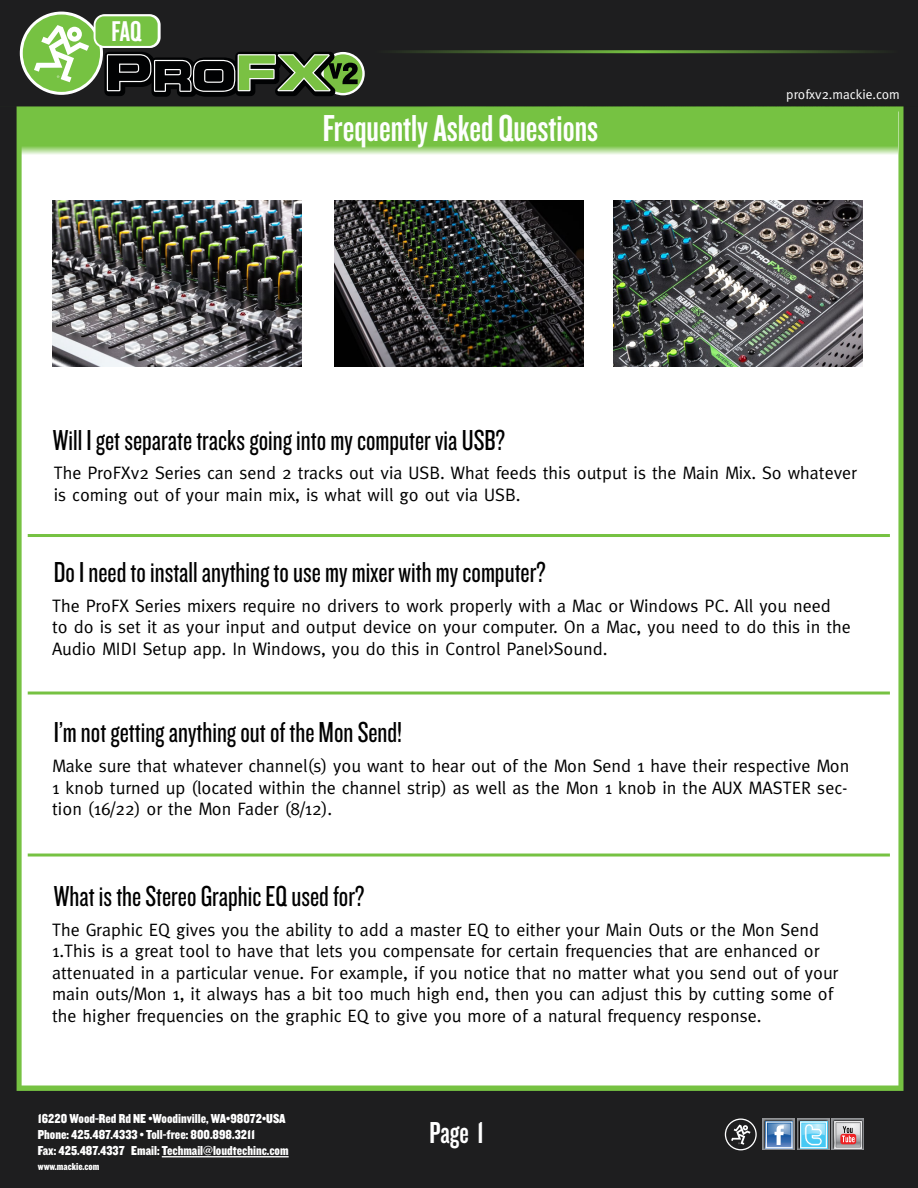
<style>
.page{position:relative;width:918px;height:1188px;background:#fff}
.page>*{position:absolute;margin:0;border:0;box-sizing:border-box;transform-origin:0 0}
.t1{font:39px "Knockout HTF48 Featherweight";color:#fff}
.t2{font:31.5px "Knockout HTF48 Featherweight";color:#fff}
.t3{font:30px "Knockout HTF28 Junior Featherwt";color:#000}
.t4{font:29.7px "Knockout HTF48 Featherweight";color:#fff}
.t5{font:18px/21.6px "Meta";color:#000}
.t6{font:13.5px/16.2px "Knockout HTF70 Full Welterwt";color:#fff}
.t7{font:13.5px "Meta";color:#fff}
.t8{font:10.5px "Knockout HTF70 Full Welterwt";color:#fff}
</style>
<div class="page">
<img style="left:0;top:0;width:918px;height:1188px">
<img style="left:762px;top:1118px;width:33px;height:32px">
<svg style="left:765px;top:1121px;width:28px;height:28px"></svg>
<svg style="left:766px;top:1121px;width:27px;height:27px"></svg>
<img style="left:797px;top:1118px;width:32px;height:32px">
<div style="left:800px;top:1121px;width:27px;height:28px;background:#80d9f7"></div>
<svg style="left:800px;top:1121px;width:27px;height:27px"></svg>
<img style="left:831px;top:1118px;width:33px;height:32px">
<svg style="left:834px;top:1121px;width:28px;height:28px"></svg>
<svg style="left:835px;top:1122px;width:27px;height:26px"></svg>
<svg style="left:725px;top:1118px;width:32px;height:32px"></svg>
<hr style="left:162px;top:1156px;width:127px;height:1px;background:#fff">
<svg style="left:20px;top:111px;width:878px;height:43px;fill:#76c242"></svg>
<hr style="left:373px;top:50px;width:525px;height:3px;background:#76c242">
<hr style="left:28px;top:534px;width:862px;height:3px;background:#76c242">
<hr style="left:28px;top:692px;width:862px;height:3px;background:#76c242">
<hr style="left:28px;top:854px;width:862px;height:3px;background:#76c242">
<img style="left:52px;top:201px;width:249px;height:166px">
<img style="left:335px;top:201px;width:248px;height:166px">
<img style="left:613px;top:201px;width:249px;height:166px">
<svg style="left:20px;top:12px;width:345px;height:85px"></svg>
<h3 class="t4" style="left:113px;top:16px;width:31px">FAQ</h3>
<h1 class="t1" style="left:323px;top:109px;width:277px">Frequently Asked Questions</h1>
<h3 class="t3" style="left:53px;top:425px;width:454px">Will I get separate tracks going into my computer via USB?</h3>
<p class="t7" style="left:786px;top:87px;width:115px">profxv2.mackie.com</p>
<p class="t5" style="left:54px;top:462px;width:805px">The ProFXv2 Series can send 2 tracks out via USB. What feeds this output is the Main Mix. So whatever is coming out of your main mix, is what will go out via USB.</p>
<h3 class="t3" style="left:54px;top:557px;width:493px">Do I need to install anything to use my mixer with my computer?</h3>
<p class="t5" style="left:52px;top:594px;width:800px">The ProFX Series mixers require no drivers to work properly with a Mac or Windows PC. All you need to do is set it as your input and output device on your computer. On a Mac, you need to do this in the<br>Audio MIDI Setup app. In Windows, you do this in Control Panel&gt;Sound.</p>
<h3 class="t3" style="left:54px;top:718px;width:350px">I’m not getting anything out of the Mon Send!</h3>
<p class="t5" style="left:52px;top:755px;width:799px;text-align:justify">Make sure that whatever channel(s) you want to hear out of the Mon Send 1 have their respective Mon 1 knob turned up (located within the channel strip) as well as the Mon 1 knob in the AUX MASTER sec&shy;tion (16/22) or the Mon Fader (8/12).</p>
<h3 class="t3" style="left:54px;top:881px;width:312px">What is the Stereo Graphic EQ used for?</h3>
<p class="t5" style="left:52px;top:918px;width:788px">The Graphic EQ gives you the ability to add a master EQ to either your Main Outs or the Mon Send 1.This is a great tool to have that lets you compensate for certain frequencies that are enhanced or attenuated in a particular venue. For example, if you notice that no matter what you send out of your main outs/Mon 1, it always has a bit too much high end, then you can adjust this by cutting some of the higher frequencies on the graphic EQ to give you more of a natural frequency response.</p>
<p class="t6" style="left:38px;top:1110px;width:252px">16220 Wood-Red Rd NE •Woodinville, WA•98072•USA<br>Phone: 425.487.4333 • Toll-free: 800.898.3211<br>Fax: 425.487.4337 Email: Techmail@loudtechinc.com</p>
<p class="t8" style="left:38px;top:1161px;width:63px">www.mackie.com</p>
<h2 class="t2" style="left:430px;top:1117px;width:56px">Page 1</h2>
</div>
